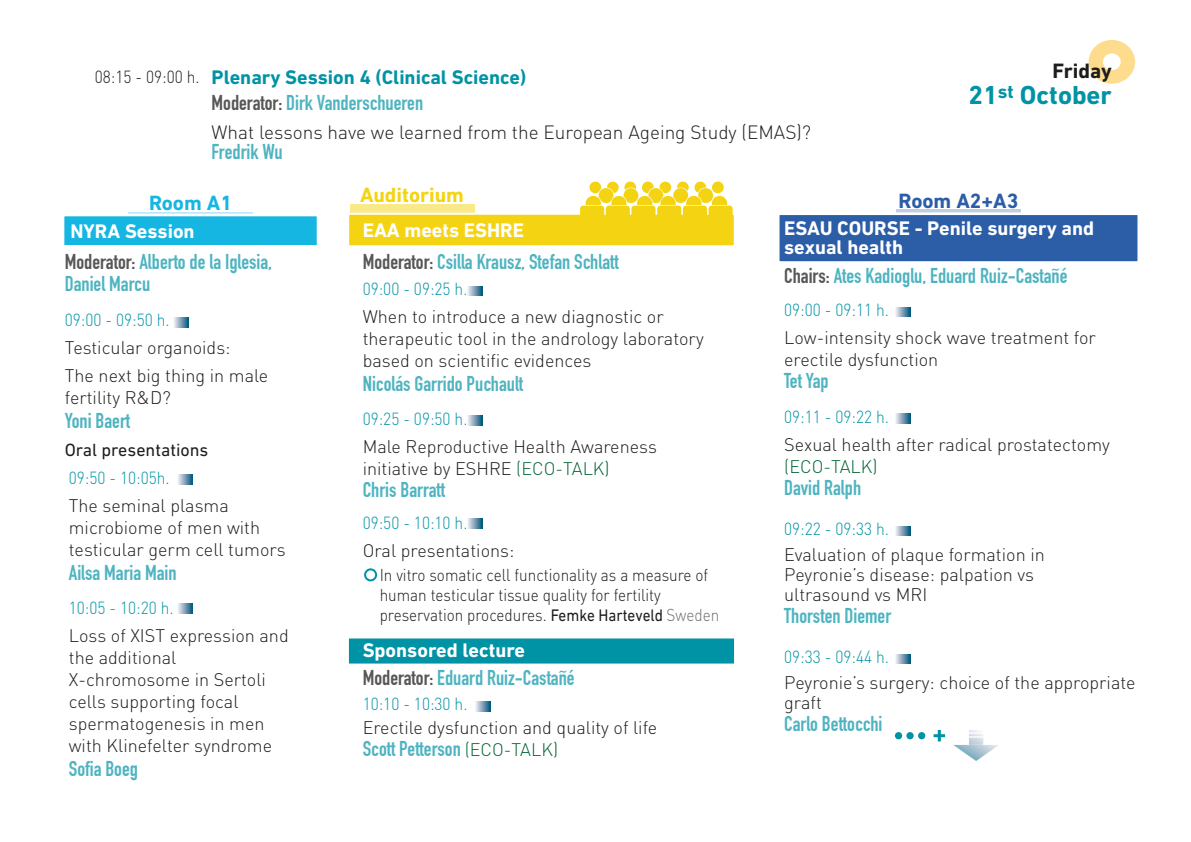
<style>
.page{position:relative;width:1191px;height:842px;background:#fff}
.page>*{position:absolute;margin:0;border:0;box-sizing:border-box;transform-origin:0 0}
.t1{font:700 26.4px "DIN Next LT Pro";color:#0093a5}
.t2{font:700 21.2px "DIN Next LT Pro";color:#1d1d1b}
.t3{font:21px/22px "DIN Engschrift";color:rgb(0 147 165/.7)}
.t4{font:700 21px "DIN Next LT Pro";color:#f4d412}
.t5{font:700 21px "DIN Next LT Pro";color:#2c5da7}
.t6{font:700 21px "DIN Next LT Pro";color:#15b6e1}
.t7{font:700 20px/19.6px "DIN Next LT Pro";color:#fff}
.t8{font:700 20px "DIN Next LT Pro";color:#0093a5}
.t9{font:300 19px "DIN Pro";color:#1d1d1b}
.t10{font:300 18px/22px "DIN Pro";color:#1d1d1b}
.t11{font:18px "DIN Next LT Pro";color:#1d1d1b}
.t12{font:300 18px "DIN Pro";color:#006533}
.t13{font:300 17.4px "DIN Pro";color:#0093a5;scale:.9 1}
.t14{font:300 17px/20px "DIN Pro";color:#1d1d1b;scale:.9 1}
.s1{font-family:"DIN Pro";font-weight:300;font-size:17.4px;color:#1d1d1b}
.s2{color:#575756}
.s3{color:#006533}
.s4{font-family:"DIN Next LT Pro";font-weight:400}
.s5{color:#706f6f}
.s6{font-family:"DIN Pro";font-weight:300;font-size:18px;color:#006533}
</style>
<div class="page">
<div style="left:128px;top:212px;width:125px;height:25px;background:#cdeff8"></div>
<svg style="left:350px;top:204px;width:124px;height:9px"></svg>
<svg style="left:1088px;top:40px;width:47px;height:44px"></svg>
<div style="left:62px;top:214px;width:257px;height:34px;background:#15b6e1;border:3px solid #fff"></div>
<svg style="left:174px;top:318px;width:14px;height:9px"></svg>
<svg style="left:178px;top:475px;width:14px;height:9px"></svg>
<svg style="left:178px;top:604px;width:14px;height:9px"></svg>
<svg style="left:467px;top:286px;width:15px;height:10px"></svg>
<svg style="left:467px;top:416px;width:15px;height:9px"></svg>
<svg style="left:475px;top:702px;width:15px;height:9px"></svg>
<svg style="left:467px;top:519px;width:15px;height:9px"></svg>
<div style="left:347px;top:213px;width:389px;height:34px;background:#f4d412;border:2px solid #fff"></div>
<div style="left:347px;top:637px;width:388px;height:28px;background:#0093a5;border:1px solid #fff"></div>
<svg style="left:933px;top:730px;width:12px;height:11px"></svg>
<div style="left:896px;top:210px;width:124px;height:25px;background:#c0cee4"></div>
<svg style="left:895px;top:307px;width:15px;height:10px"></svg>
<svg style="left:895px;top:414px;width:15px;height:9px"></svg>
<svg style="left:895px;top:526px;width:15px;height:10px"></svg>
<svg style="left:895px;top:654px;width:15px;height:10px"></svg>
<div style="left:777px;top:212px;width:363px;height:52px;background:#2c5da7;border:3px solid #fff"></div>
<svg style="left:953px;top:730px;width:45px;height:31px"></svg>
<div style="left:895px;top:732px;width:7px;height:7px;background:#0093a5;border-radius:50%"></div>
<div style="left:906px;top:732px;width:7px;height:7px;background:#0093a5;border-radius:50%"></div>
<div style="left:918px;top:732px;width:7px;height:7px;background:#0093a5;border-radius:50%"></div>
<div style="left:364px;top:568px;width:13px;height:13px;border:2px solid #0093a5;border-radius:50%"></div>
<svg style="left:580px;top:181px;width:152px;height:35px"></svg>
<p class="t8" style="left:95px;top:65px;width:433px"><span class="s1">08:15 - 09:00 h.</span> Plenary Session 4 (Clinical Science)</p>
<p class="t3" style="left:211px;top:92px;width:213px"><span class="s2">Moderator:</span> Dirk Vanderschueren</p>
<p class="t9" style="left:211px;top:119px;width:601px">What lessons have we learned from the European Ageing Study (EMAS)?</p>
<p class="t3" style="left:211px;top:140px;width:73px">Fredrik Wu</p>
<p class="t2" style="left:1052px;top:59px;width:61px">Friday</p>
<h1 class="t1" style="left:968px;top:79px;width:145px">21<sup>st</sup> October</h1>
<p class="t6" style="left:149px;top:190px;width:84px">Room A1</p>
<p class="t4" style="left:360px;top:183px;width:105px">Auditorium</p>
<p class="t5" style="left:898px;top:188px;width:121px">Room A2+A3</p>
<p class="t7" style="left:70px;top:221px;width:126px">NYRA Session</p>
<p class="t7" style="left:363px;top:220px;width:163px">EAA meets ESHRE</p>
<p class="t3" style="left:65px;top:251px;width:209px"><span class="s2">Moderator:</span> Alberto de la Iglesia,<br>Daniel Marcu</p>
<p class="t3" style="left:363px;top:251px;width:257px"><span class="s2">Moderator:</span> Csilla Krausz, Stefan Schlatt</p>
<p class="t13" style="left:363px;top:277px;width:118px">09:00 - 09:25 h.</p>
<p class="t10" style="left:363px;top:305px;width:342px">When to introduce a new diagnostic or therapeutic tool in the andrology laboratory based on scientific evidences</p>
<p class="t3" style="left:363px;top:373px;width:162px">Nicolás Garrido Puchault</p>
<p class="t13" style="left:363px;top:406px;width:118px">09:25 - 09:50 h.</p>
<p class="t10" style="left:363px;top:434px;width:296px">Male Reproductive Health Awareness initiative by ESHRE <span class="s3">(ECO-TALK)</span></p>
<p class="t3" style="left:363px;top:478px;width:84px">Chris Barratt</p>
<p class="t13" style="left:65px;top:308px;width:118px">09:00 - 09:50 h.</p>
<p class="t10" style="left:65px;top:333px;width:205px;line-height:28px">Testicular organoids:<br>The next big thing in male</p>
<p class="t10" style="left:65px;top:386px;width:108px">fertility R&amp;D?</p>
<p class="t3" style="left:65px;top:410px;width:67px">Yoni Baert</p>
<p class="t11" style="left:65px;top:440px;width:145px">Oral presentations</p>
<p class="t13" style="left:69px;top:466px;width:113px">09:50 - 10:05h.</p>
<p class="t10" style="left:69px;top:494px;width:218px">The seminal plasma microbiome of men with testicular germ cell tumors</p>
<p class="t3" style="left:69px;top:562px;width:109px">Ailsa Maria Main</p>
<p class="t13" style="left:69px;top:596px;width:118px">10:05 - 10:20 h.</p>
<p class="t10" style="left:69px;top:624px;width:221px">Loss of XIST expression and the additional<br>X-chromosome in Sertoli cells supporting focal spermatogenesis in men with Klinefelter syndrome</p>
<p class="t3" style="left:69px;top:758px;width:71px">Sofia Boeg</p>
<p class="t13" style="left:363px;top:511px;width:118px">09:50 - 10:10 h.</p>
<p class="t10" style="left:363px;top:539px;width:153px">Oral presentations:</p>
<p class="t14" style="left:380px;top:565px;width:379px">In vitro somatic cell functionality as a measure of human testicular tissue quality for fertility preservation procedures. <span class="s4">Femke Harteveld</span> <span class="s5">Sweden</span></p>
<p class="t7" style="left:363px;top:640px;width:164px">Sponsored lecture</p>
<p class="t3" style="left:363px;top:667px;width:213px"><span class="s2">Moderator:</span> Eduard Ruiz-Castañé</p>
<p class="t13" style="left:363px;top:692px;width:118px">10:10 - 10:30 h.</p>
<p class="t10" style="left:363px;top:716px;width:296px">Erectile dysfunction and quality of life</p>
<p class="t3" style="left:363px;top:738px;width:197px">Scott Petterson <span class="s6">(ECO-TALK)</span></p>
<p class="t7" style="left:784px;top:218px;width:311px">ESAU COURSE - Penile surgery and sexual health</p>
<p class="t3" style="left:784px;top:265px;width:285px"><span class="s2">Chairs:</span> Ates Kadioglu, Eduard Ruiz-Castañé</p>
<p class="t13" style="left:784px;top:298px;width:118px">09:00 - 09:11 h.</p>
<p class="t10" style="left:784px;top:326px;width:313px">Low-intensity shock wave treatment for erectile dysfunction</p>
<p class="t3" style="left:784px;top:370px;width:46px">Tet Yap</p>
<p class="t13" style="left:784px;top:405px;width:118px">09:11 - 09:22 h.</p>
<p class="t10" style="left:784px;top:433px;width:327px">Sexual health after radical prostatectomy</p>
<p class="t12" style="left:784px;top:454px;width:95px">(ECO-TALK)</p>
<p class="t3" style="left:784px;top:477px;width:78px">David Ralph</p>
<p class="t13" style="left:784px;top:517px;width:118px">09:22 - 09:33 h.</p>
<p class="t10" style="left:784px;top:544px;width:262px;line-height:20px">Evaluation of plaque formation in<br>Peyronie’s disease: palpation vs ultrasound vs MRI</p>
<p class="t3" style="left:784px;top:605px;width:108px">Thorsten Diemer</p>
<p class="t13" style="left:784px;top:645px;width:118px">09:33 - 09:44 h.</p>
<p class="t10" style="left:784px;top:672px;width:353px;line-height:20px">Peyronie’s surgery: choice of the appropriate graft</p>
<p class="t3" style="left:784px;top:713px;width:100px">Carlo Bettocchi</p>
</div>
